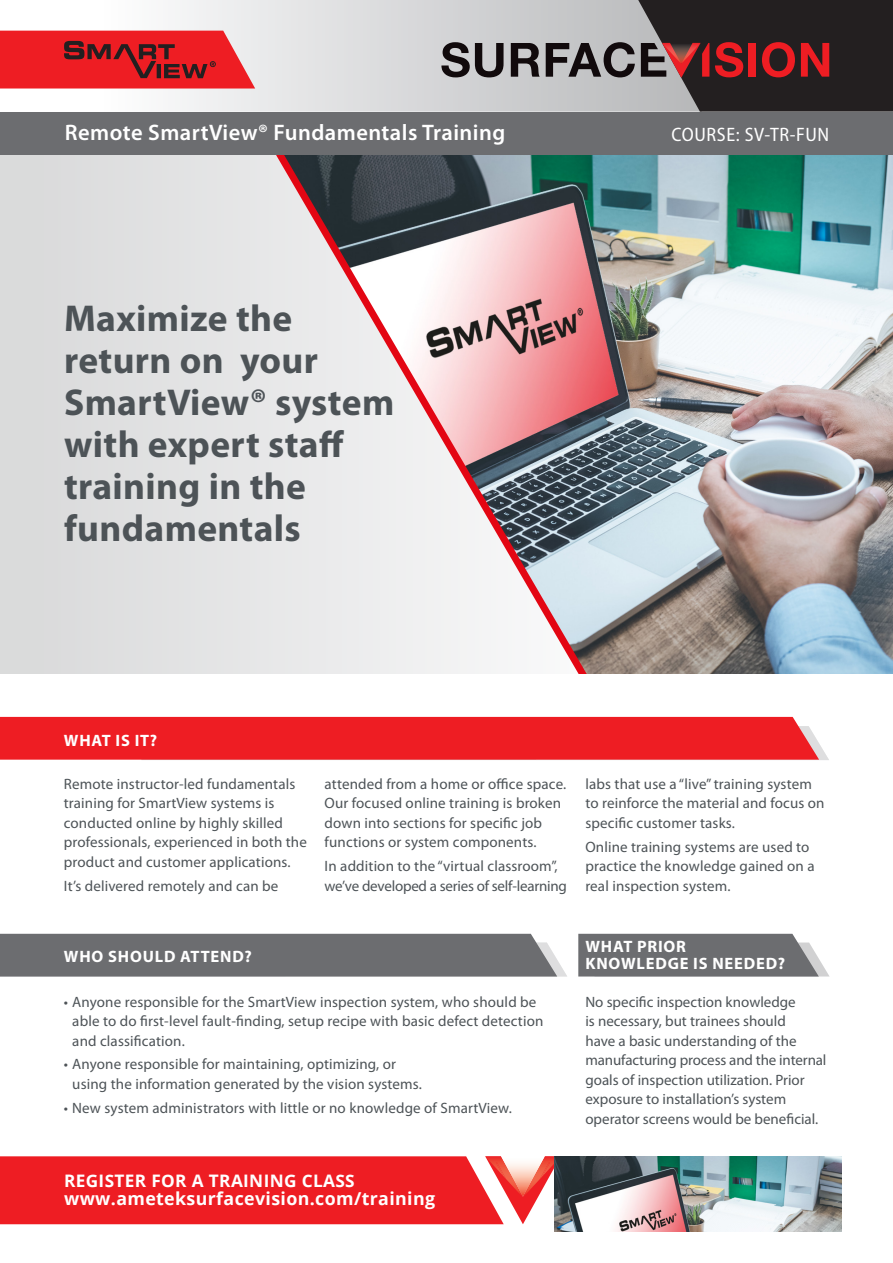
<style>
.page{position:relative;width:893px;height:1263px;background:#fff}
.page>*{position:absolute;margin:0;border:0;box-sizing:border-box;transform-origin:0 0}
.Body_Title{font:700 37.5px/42px "Myriad Pro";letter-spacing:.01em;color:#4d5357}
.Body_Title-2{font:600 22.5px "Myriad Pro";letter-spacing:.02em;color:#fff}
.Body_Title-3{font:semi-condensed 19.5px "Myriad Pro";letter-spacing:.03em;color:#fff}
.t1{font:700 17.85px "Open Sans";letter-spacing:.02em;color:#fff}
.t2{font:700 17.25px "Open Sans";letter-spacing:.02em;color:#fff}
.t3{font:700 16.5px/16.5px "Myriad Pro";letter-spacing:.05em;color:#fff}
.Body_Title-4{font:15px/19.5px "Myriad Pro";letter-spacing:.01em;color:#4d5357}
.Body_Title-5{font:15px/19.5px "Myriad Pro";letter-spacing:-.01em;color:#4d5357}
</style>
<div class="page">
<div style="left:0;top:154px;width:263px;height:520px;background:#dfe0e1"></div>
<img style="left:607px;top:154px;width:286px;height:520px">
<svg style="left:263px;top:154px;width:344px;height:520px"></svg>
<svg style="left:0;top:0;width:546px;height:112px"></svg>
<svg style="left:441px;top:42px;width:63px;height:35px;background:#716d6f"></svg>
<svg style="left:511px;top:43px;width:29px;height:34px"></svg>
<svg style="left:546px;top:0;width:347px;height:112px;background:#615051"></svg>
<div style="left:0;top:112px;width:893px;height:42px;background:#6c6d70"></div>
<svg style="left:0;top:31px;width:255px;height:58px;background:#d82a30"></svg>
<img style="left:555px;top:1156px;width:286px;height:75px">
<svg style="left:0;top:1156px;width:561px;height:68px;background:#ed3035"></svg>
<div style="left:0;top:934px;width:567px;height:42px;background:#6c6d70"></div>
<svg style="left:578px;top:934px;width:251px;height:42px;background:#78797b"></svg>
<div style="left:0;top:717px;width:829px;height:43px;background:#ee1d23"></div>
<p class="Body_Title-2" style="left:65px;top:118px;width:442px">Remote SmartView® Fundamentals Training</p>
<p class="Body_Title-3" style="left:672px;top:122px;width:159px">COURSE: SV-TR-FUN</p>
<p class="Body_Title" style="left:64px;top:296px;width:332px">Maximize the return on your<br>SmartView® system with expert staff training in the fundamentals</p>
<p class="t3" style="left:64px;top:732px;width:95px">WHAT IS IT?</p>
<p class="Body_Title-4" style="left:64px;top:774px;width:245px">Remote instructor-led fundamentals training for SmartView systems is conducted online by highly skilled professionals, experienced in both the product and customer applications.</p>
<p class="Body_Title-4" style="left:64px;top:876px;width:216px">It’s delivered remotely and can be</p>
<p class="Body_Title-4" style="left:325px;top:774px;width:243px">attended from a home or office space.<br>Our focused online training is broken down into sections for specific job functions or system components.</p>
<p class="Body_Title-5" style="left:325px;top:856px;width:244px">In addition to the “virtual classroom”, we’ve developed a series of self-learning</p>
<p class="t3" style="left:64px;top:948px;width:189px">WHO SHOULD ATTEND?</p>
<p class="Body_Title-4" style="left:72px;top:991px;width:473px;text-indent:-9px">• Anyone responsible for the SmartView inspection system, who should be able to do first-level fault-finding, setup recipe with basic defect detection and classification.</p>
<p class="Body_Title-4" style="left:72px;top:1054px;width:351px;text-indent:-9px">• Anyone responsible for maintaining, optimizing, or using the information generated by the vision systems.</p>
<p class="Body_Title-4" style="left:64px;top:1097px;width:450px">• New system administrators with little or no knowledge of SmartView.</p>
<p class="t2" style="left:64px;top:1168px;width:292px">REGISTER FOR A TRAINING CLASS</p>
<p class="t1" style="left:64px;top:1186px;width:373px">www.ameteksurfacevision.com/training</p>
<p class="Body_Title-4" style="left:585px;top:774px;width:241px">labs that use a “live” training system to reinforce the material and focus on specific customer tasks.</p>
<p class="Body_Title-4" style="left:585px;top:837px;width:231px">Online training systems are used to practice the knowledge gained on a real inspection system.</p>
<p class="t3" style="left:585px;top:938px;width:201px">WHAT PRIOR<br>KNOWLEDGE IS NEEDED?</p>
<p class="Body_Title-4" style="left:585px;top:991px;width:243px">No specific inspection knowledge<br>is necessary, but trainees should<br>have a basic understanding of the manufacturing process and the internal goals of inspection utilization. Prior exposure to installation’s system operator screens would be beneficial.</p>
</div>
